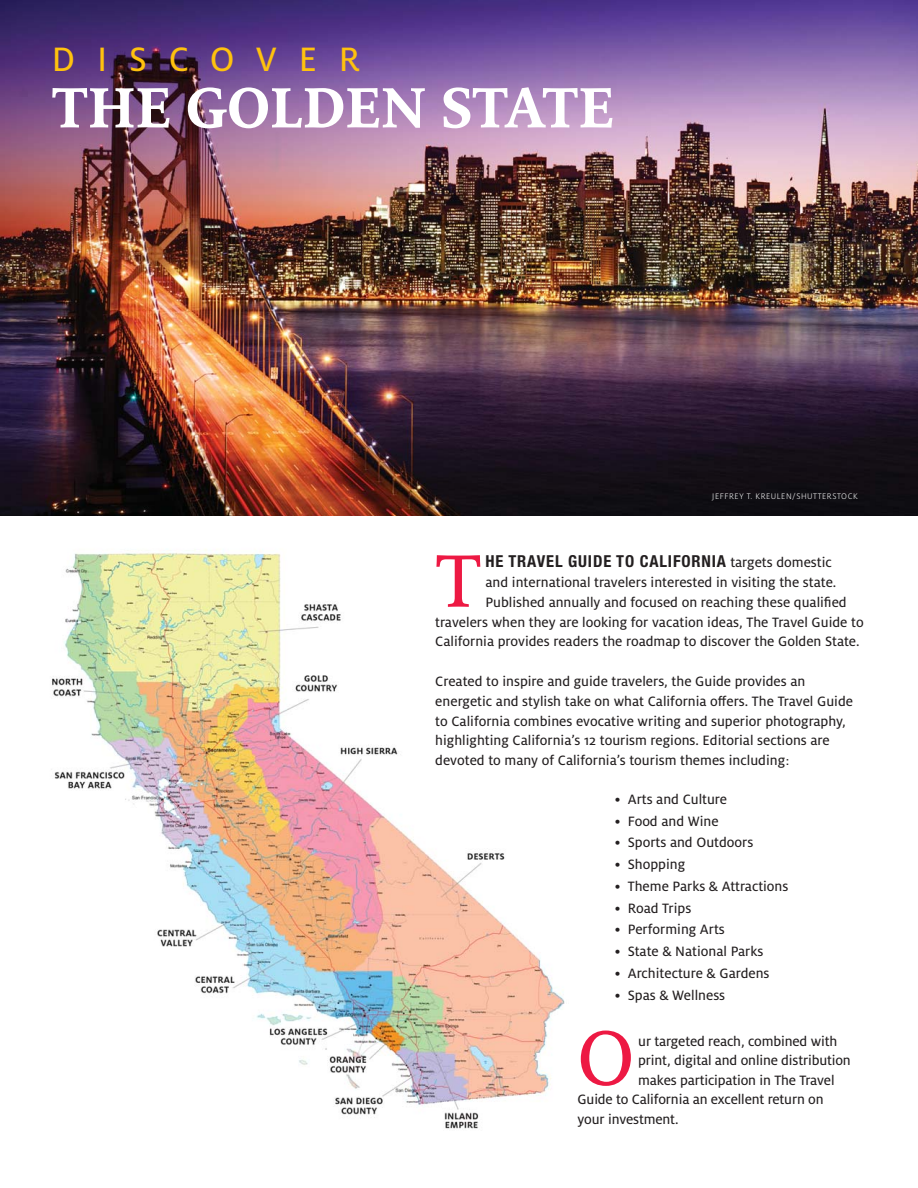
<style>
.page{position:relative;width:918px;height:1188px;background:#fff}
.page>*{position:absolute;margin:0;border:0;box-sizing:border-box;transform-origin:0 0}
.t1{font:85.2px "Milo Serif OT Text";color:#ed1943}
.t2{font:82.35px "Milo Serif OT Text";color:#ed1943}
.t3{font:700 63px "Milo Serif OT";color:#fff}
.t4{font:37.5px "Milo OT Text";letter-spacing:.58em;color:#ffc20e}
.t5{font:700 condensed 16.5px "Helvetica Neue";letter-spacing:.05em;color:#231f20}
.t6{font:15px/19.8px "Milo OT Text";color:#231f20}
.t7{font:300 9px "Milo OT";letter-spacing:.06em;color:#fff}
.s1{font-family:"Milo OT Text";font-weight:400;font-stretch:normal;font-size:15px}
.s2{font-family:"DIN"}
</style>
<div class="page">
<img style="left:0;top:0;width:917px;height:516px">
<img style="left:52px;top:549px;width:513px;height:580px">
<h3 class="t4" style="left:52px;top:46px;width:310px">DISCOVER</h3>
<h3 class="t3" style="left:52px;top:69px;width:564px">THE GOLDEN STATE</h3>
<p class="t7" style="left:712px;top:490px;width:147px">JEFFREY T. KREULEN/SHUTTERSTOCK</p>
<h2 class="t2" style="left:435px;top:530px;width:48px">T</h2>
<p class="t5" style="left:486px;top:552px;width:348px">HE TRAVEL GUIDE TO CALIFORNIA <span class="s1">targets domestic</span></p>
<p class="t6" style="left:486px;top:573px;width:352px">and international travelers interested in visiting the state.</p>
<p class="t6" style="left:486px;top:593px;width:363px">Published annually and focused on reaching these qualified</p>
<p class="t6" style="left:435px;top:613px;width:430px">travelers when they are looking for vacation ideas, The Travel Guide to</p>
<p class="t6" style="left:435px;top:633px;width:426px">California provides readers the roadmap to discover the Golden State.</p>
<p class="t6" style="left:435px;top:672px;width:419px">Created to inspire and guide travelers, the Guide provides an energetic and stylish take on what California offers. The Travel Guide to California combines evocative writing and superior photography, highlighting California’s 12 tourism regions. Editorial sections are devoted to many of California’s tourism themes including<span class="s2">:</span></p>
<p class="t6" style="left:615px;top:790px;width:114px">• Arts and Culture</p>
<p class="t6" style="left:615px;top:812px;width:105px">• Food and Wine</p>
<p class="t6" style="left:615px;top:834px;width:140px">• Sports and Outdoors</p>
<p class="t6" style="left:615px;top:856px;width:72px">• Shopping</p>
<p class="t6" style="left:615px;top:877px;width:175px">• Theme Parks &amp; Attractions</p>
<p class="t6" style="left:615px;top:899px;width:78px">• Road Trips</p>
<p class="t6" style="left:615px;top:921px;width:111px">• Performing Arts</p>
<p class="t6" style="left:615px;top:943px;width:150px">• State &amp; National Parks</p>
<p class="t6" style="left:615px;top:964px;width:156px">• Architecture &amp; Gardens</p>
<p class="t6" style="left:615px;top:986px;width:112px">• Spas &amp; Wellness</p>
<h1 class="t1" style="left:578px;top:1005px;width:58px">O</h1>
<p class="t6" style="left:638px;top:1032px;width:200px">ur targeted reach, combined with</p>
<p class="t6" style="left:638px;top:1052px;width:214px">print, digital and online distribution</p>
<p class="t6" style="left:638px;top:1071px;width:198px">makes participation in The Travel</p>
<p class="t6" style="left:578px;top:1091px;width:248px">Guide to California an excellent return on</p>
<p class="t6" style="left:578px;top:1110px;width:103px">your investment.</p>
</div>
